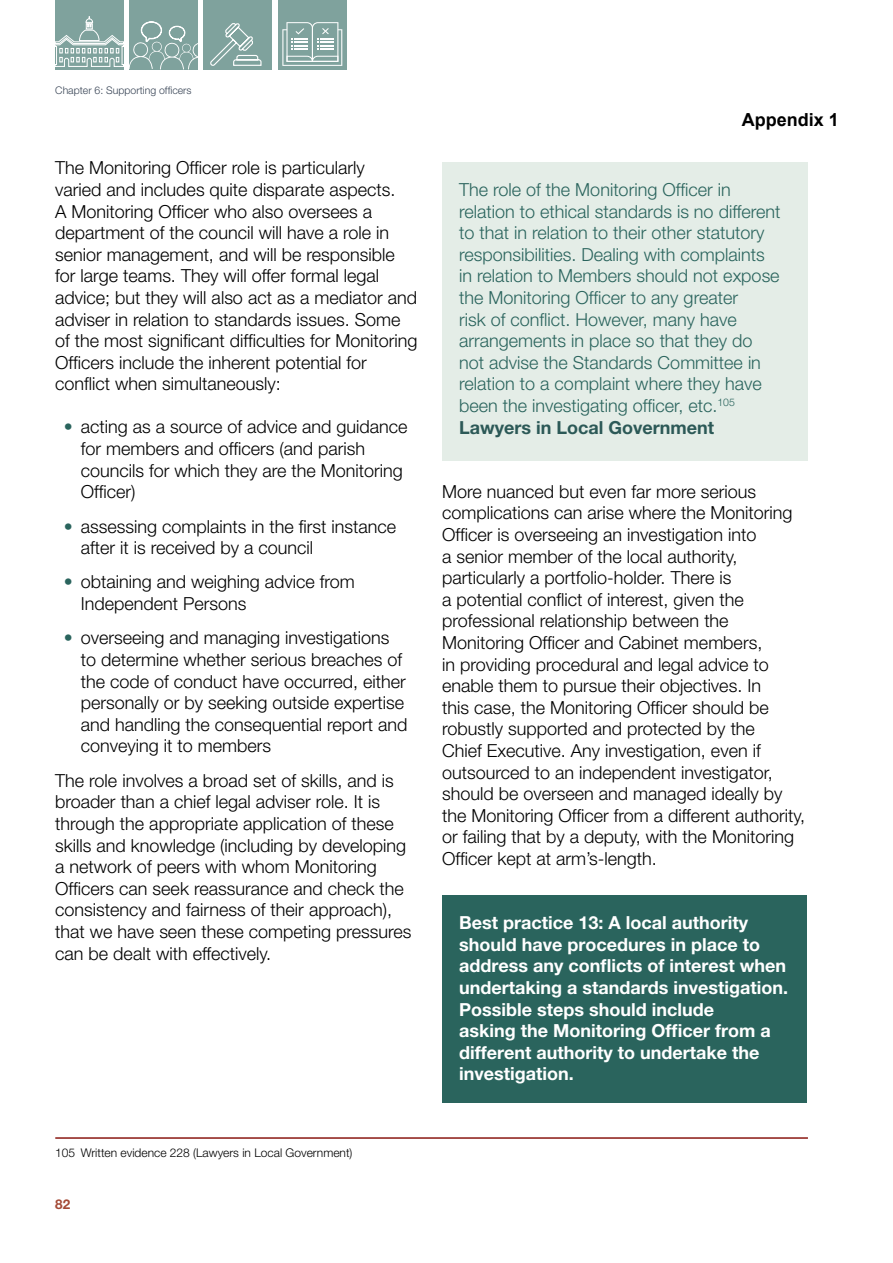
<style>
.page{position:relative;width:893px;height:1263px;background:#fff}
.page>*{position:absolute;margin:0;border:0;box-sizing:border-box;transform-origin:0 0}
.BODY_BLACK{font:300 18px/21.6px "Helvetica Neue LT Pro";color:#000}
.Shaded_Para_15__Gree{font:300 18px/21.6px "Helvetica Neue LT Pro";color:#2a645d}
.Shaded_Para_100__Gre{font:700 18px/21.6px "Helvetica Neue LT Pro";color:#fff}
.t1{font:700 18px "Arial";color:#000}
.t2{font:700 13.5px "Helvetica Neue LT Pro";color:#a44a36}
.Footnote_Text{font:300 12px "Helvetica Neue LT Pro";color:#000}
.t3{font:300 10.5px "Helvetica Neue LT Pro";color:#394556}
.s1{color:#2a645d}
.s2{font-weight:700;color:#2c5957}
</style>
<div class="page">
<div style="left:55px;top:0;width:69px;height:69px;background:#7fa29d"></div>
<div style="left:129px;top:0;width:69px;height:70px;background:#7fa29d"></div>
<div style="left:278px;top:0;width:69px;height:69px;background:#7fa29d"></div>
<div style="left:203px;top:0;width:69px;height:69px;background:#7fa29d"></div>
<svg style="left:55px;top:16px;width:143px;height:53px"></svg>
<svg style="left:210px;top:23px;width:52px;height:43px"></svg>
<svg style="left:282px;top:22px;width:60px;height:44px"></svg>
<hr style="left:55px;top:1137px;width:753px;height:2px;background:#8a1812">
<div style="left:442px;top:162px;width:366px;height:298px;background:#e4ede7"></div>
<div style="left:442px;top:895px;width:365px;height:207px;background:#2a645d"></div>
<p class="t3" style="left:55px;top:83px;width:138px">Chapter 6: Supporting officers</p>
<p class="BODY_BLACK" style="left:55px;top:157px;width:364px">The Monitoring Officer role is particularly<br>varied and includes quite disparate aspects.<br>A Monitoring Officer who also oversees a department of the council will have a role in senior management, and will be responsible for large teams. They will offer formal legal advice; but they will also act as a mediator and adviser in relation to standards issues. Some of the most significant difficulties for Monitoring Officers include the inherent potential for conflict when simultaneously:</p>
<p class="BODY_BLACK" style="left:81px;top:416px;width:328px;text-indent:-17px"><span class="s1">•</span> acting as a source of advice and guidance for members and officers (and parish councils for which they are the Monitoring<br>Officer)</p>
<p class="BODY_BLACK" style="left:81px;top:515px;width:317px;text-indent:-17px"><span class="s1">•</span> assessing complaints in the first instance after it is received by a council</p>
<p class="BODY_BLACK" style="left:81px;top:571px;width:276px;text-indent:-17px"><span class="s1">•</span> obtaining and weighing advice from<br>Independent Persons</p>
<p class="BODY_BLACK" style="left:81px;top:627px;width:328px;text-indent:-17px"><span class="s1">•</span> overseeing and managing investigations to determine whether serious breaches of the code of conduct have occurred, either personally or by seeking outside expertise and handling the consequential report and conveying it to members</p>
<p class="BODY_BLACK" style="left:55px;top:769px;width:358px">The role involves a broad set of skills, and is broader than a chief legal adviser role. It is through the appropriate application of these skills and knowledge (including by developing a network of peers with whom Monitoring Officers can seek reassurance and check the consistency and fairness of their approach), that we have seen these competing pressures can be dealt with effectively.</p>
<p class="Footnote_Text" style="left:55px;top:1145px;width:299px">105 Written evidence 228 (Lawyers in Local Government)</p>
<p class="t2" style="left:55px;top:1196px;width:17px">82</p>
<p class="t1" style="left:742px;top:107px;width:99px">Appendix 1</p>
<p class="Shaded_Para_15__Gree" style="left:459px;top:178px;width:323px">The role of the Monitoring Officer in relation to ethical standards is no different to that in relation to their other statutory responsibilities. Dealing with complaints in relation to Members should not expose the Monitoring Officer to any greater<br>risk of conflict. However, many have arrangements in place so that they do not advise the Standards Committee in relation to a complaint where they have been the investigating officer, etc.<sup>105<br></sup><span class="s2">Lawyers in Local Government</span></p>
<p class="BODY_BLACK" style="left:442px;top:480px;width:364px">More nuanced but even far more serious complications can arise where the Monitoring Officer is overseeing an investigation into<br>a senior member of the local authority, particularly a portfolio-holder. There is<br>a potential conflict of interest, given the professional relationship between the Monitoring Officer and Cabinet members,<br>in providing procedural and legal advice to enable them to pursue their objectives. In<br>this case, the Monitoring Officer should be robustly supported and protected by the<br>Chief Executive. Any investigation, even if outsourced to an independent investigator, should be overseen and managed ideally by the Monitoring Officer from a different authority, or failing that by a deputy, with the Monitoring Officer kept at arm’s-length.</p>
<p class="Shaded_Para_100__Gre" style="left:459px;top:911px;width:330px">Best practice 13: A local authority should have procedures in place to address any conflicts of interest when undertaking a standards investigation.<br>Possible steps should include<br>asking the Monitoring Officer from a different authority to undertake the investigation.</p>
</div>
